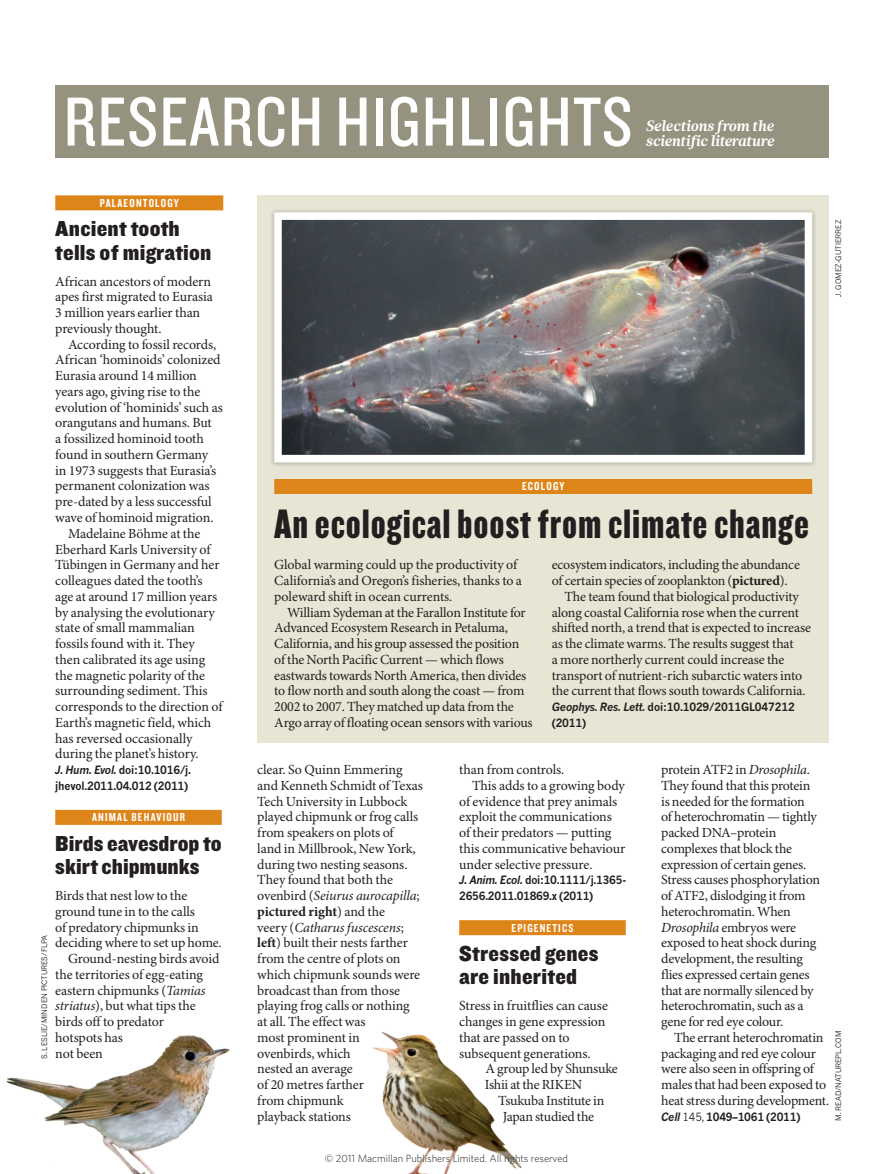
<style>
.page{position:relative;width:893px;height:1174px;background:#fff}
.page>*{position:absolute;margin:0;border:0;box-sizing:border-box;transform-origin:0 0}
.SECTION_HEADING_BOXE{font:72px "Knockout 29 Junior Ltweight";letter-spacing:.02em;color:#fff}
.BRIEFS_BOX_HEAD{font:42.75px "Knockout 69 Full Liteweight";letter-spacing:.02em;color:#231f20}
.RES_HIGH_HEAD_15{font:22.5px/23.7px "Knockout 71 Full Middlewt";letter-spacing:.01em;color:#231f20}
.t1{font:italic 700 15px/15px "Glosa Math";letter-spacing:-.005em;color:#fff}
.BODY_TEXT_R_L_INDENT{font:13.95px/15.8px "Minion Pro";letter-spacing:-.01em;color:#231f20}
.BODY_TEXT_R_L_1ST_PA{font:13.95px/15.8px "Minion Pro";letter-spacing:-.01em;color:#231f20}
.BRIEFS_SUBJECT_STRAP{font:12px "Knockout 49 Liteweight";letter-spacing:.1em;color:#fff}
.BRIEFS_PAPER{font:700 11.25px/15.8px "News Gothic MTOT";letter-spacing:-.02em;color:#231f20;scale:.95 1}
.t2{font:300 10.5px "Whitney";color:#231f20}
.PIC_CREDIT{font:7.5px "News Gothic MTOT";color:#231f20}
.s1{font-style:italic}
.s2{font-weight:700}
.s3{font-weight:400}
</style>
<div class="page">
<div style="left:257px;top:195px;width:572px;height:547px;background:#e7e5d4"></div>
<div style="left:269px;top:208px;width:547px;height:259px;background:#d6d4c5"></div>
<img style="left:283px;top:221px;width:520px;height:232px">
<div style="left:274px;top:212px;width:538px;height:250px;border:8px solid #fff"></div>
<div style="left:274px;top:479px;width:538px;height:15px;background:#dd8519"></div>
<img style="left:6px;top:1034px;width:224px;height:140px">
<img style="left:372px;top:1031px;width:150px;height:143px">
<div style="left:459px;top:920px;width:167px;height:15px;background:#dd8519"></div>
<div style="left:55px;top:810px;width:167px;height:15px;background:#dd8519"></div>
<div style="left:55px;top:195px;width:168px;height:15px;background:#dd8519"></div>
<div style="left:55px;top:85px;width:774px;height:72px;background:#95937f"></div>
<svg style="left:372px;top:1151px;width:150px;height:15px"></svg>
<p class="SECTION_HEADING_BOXE" style="left:64px;top:75px;width:570px">RESEARCH HIGHLIGHTS</p>
<p class="t1" style="left:646px;top:118px;width:130px">Selections from the scientific literature</p>
<p class="BRIEFS_SUBJECT_STRAP" style="left:100px;top:195px;width:80px">PALAEONTOLOGY</p>
<p class="RES_HIGH_HEAD_15" style="left:55px;top:216px;width:158px">Ancient tooth tells of migration</p>
<p class="BODY_TEXT_R_L_1ST_PA" style="left:55px;top:274px;width:159px">African ancestors of modern apes first migrated to Eurasia<br>3 million years earlier than previously thought.</p>
<p class="BODY_TEXT_R_L_INDENT" style="left:55px;top:337px;width:169px;text-indent:13px">According to fossil records,<br>African ‘hominoids’ colonized<br>Eurasia around 14 million years ago, giving rise to the evolution of ‘hominids’ such as orangutans and humans. But<br>a fossilized hominoid tooth found in southern Germany in 1973 suggests that Eurasia’s permanent colonization was pre-dated by a less successful wave of hominoid migration.</p>
<p class="BODY_TEXT_R_L_INDENT" style="left:55px;top:526px;width:169px;text-indent:13px">Madelaine Böhme at the<br>Eberhard Karls University of<br>Tübingen in Germany and her colleagues dated the tooth’s age at around 17 million years by analysing the evolutionary state of small mammalian fossils found with it. They then calibrated its age using the magnetic polarity of the surrounding sediment. This corresponds to the direction of<br>Earth’s magnetic field, which has reversed occasionally during the planet’s history.</p>
<p class="BRIEFS_PAPER" style="left:55px;top:762px;width:144px"><span class="s1">J. Hum. Evol.</span> doi:10.1016/j. jhevol.2011.04.012 (2011)</p>
<p class="BODY_TEXT_R_L_INDENT" style="left:257px;top:762px;width:167px">clear. So Quinn Emmering and Kenneth Schmidt of Texas<br>Tech University in Lubbock played chipmunk or frog calls from speakers on plots of<br>land in Millbrook, New York, during two nesting seasons.<br>They found that both the ovenbird (<span class="s1">Seiurus aurocapilla</span>; <span class="s2">pictured right</span>) and the<br>veery (<span class="s1">Catharus fuscescens</span>; <span class="s2">left</span>) built their nests farther from the centre of plots on which chipmunk sounds were broadcast than from those playing frog calls or nothing at all. The effect was<br>most prominent in<br>ovenbirds, which<br>nested an average<br>of 20 metres farther<br>from chipmunk<br>playback stations</p>
<p class="BODY_TEXT_R_L_INDENT" style="left:459px;top:762px;width:107px">than from controls.</p>
<p class="PIC_CREDIT" style="left:834px;top:296px;width:78px;rotate:-90deg">J. GOMEZ-GUTIERREZ</p>
<p class="BRIEFS_SUBJECT_STRAP" style="left:522px;top:479px;width:44px">ECOLOGY</p>
<p class="BRIEFS_BOX_HEAD" style="left:274px;top:497px;width:536px">An ecological boost from climate change</p>
<p class="BODY_TEXT_R_L_1ST_PA" style="left:274px;top:557px;width:249px">Global warming could up the productivity of<br>California’s and Oregon’s fisheries, thanks to a poleward shift in ocean currents.</p>
<p class="BODY_TEXT_R_L_INDENT" style="left:274px;top:605px;width:260px;text-indent:13px">William Sydeman at the Farallon Institute for Advanced Ecosystem Research in Petaluma, California, and his group assessed the position of the North Pacific Current — which flows eastwards towards North America, then divides to flow north and south along the coast — from 2002 to 2007. They matched up data from the Argo array of floating ocean sensors with various</p>
<p class="BODY_TEXT_R_L_INDENT" style="left:552px;top:557px;width:250px">ecosystem indicators, including the abundance of certain species of zooplankton (<span class="s2">pictured</span>).</p>
<p class="BODY_TEXT_R_L_INDENT" style="left:552px;top:589px;width:261px;text-indent:13px">The team found that biological productivity along coastal California rose when the current shifted north, a trend that is expected to increase as the climate warms. The results suggest that<br>a more northerly current could increase the transport of nutrient-rich subarctic waters into the current that flows south towards California.</p>
<p class="BRIEFS_PAPER" style="left:552px;top:699px;width:257px"><span class="s1">Geophys. Res. Lett.</span> doi:10.1029/2011GL047212 (2011)</p>
<p class="BODY_TEXT_R_L_INDENT" style="left:661px;top:762px;width:160px">protein ATF2 in <span class="s1">Drosophila</span>.<br>They found that this protein is needed for the formation<br>of heterochromatin — tightly packed DNA–protein complexes that block the expression of certain genes.<br>Stress causes phosphorylation of ATF2, dislodging it from heterochromatin. When<br><span class="s1">Drosophila</span> embryos were exposed to heat shock during development, the resulting flies expressed certain genes that are normally silenced by heterochromatin, such as a gene for red eye colour.</p>
<p class="BODY_TEXT_R_L_INDENT" style="left:661px;top:1030px;width:169px;text-indent:13px">The errant heterochromatin packaging and red eye colour were also seen in offspring of males that had been exposed to heat stress during development.</p>
<p class="BRIEFS_PAPER" style="left:661px;top:1108px;width:148px"><span class="s1">Cell</span> <span class="s3">145,</span> 1049–1061 (2011)</p>
<p class="BODY_TEXT_R_L_INDENT" style="left:459px;top:778px;width:168px;text-indent:13px">This adds to a growing body of evidence that prey animals exploit the communications of their predators — putting this communicative behaviour under selective pressure.</p>
<p class="BRIEFS_PAPER" style="left:459px;top:872px;width:177px"><span class="s1">J. Anim. Ecol.</span> doi:10.1111/j.1365-<br>2656.2011.01869.x (2011)</p>
<p class="BRIEFS_SUBJECT_STRAP" style="left:92px;top:809px;width:94px">ANIMAL BEHAVIOUR</p>
<p class="RES_HIGH_HEAD_15" style="left:55px;top:830px;width:168px">Birds eavesdrop to skirt chipmunks</p>
<p class="BODY_TEXT_R_L_1ST_PA" style="left:55px;top:888px;width:168px">Birds that nest low to the ground tune in to the calls<br>of predatory chipmunks in deciding where to set up home.</p>
<p class="BODY_TEXT_R_L_INDENT" style="left:55px;top:951px;width:166px;text-indent:13px">Ground-nesting birds avoid the territories of egg-eating eastern chipmunks (<span class="s1">Tamias striatus</span>), but what tips the birds off to predator<br>hotspots has<br>not been</p>
<p class="BRIEFS_SUBJECT_STRAP" style="left:512px;top:920px;width:63px">EPIGENETICS</p>
<p class="RES_HIGH_HEAD_15" style="left:459px;top:940px;width:141px">Stressed genes are inherited</p>
<p class="BODY_TEXT_R_L_1ST_PA" style="left:459px;top:998px;width:150px">Stress in fruitflies can cause changes in gene expression that are passed on to subsequent generations.</p>
<p class="BODY_TEXT_R_L_INDENT" style="left:485px;top:1061px;width:134px">A group led by Shunsuke</p>
<p class="BODY_TEXT_R_L_INDENT" style="left:485px;top:1077px;width:99px">Ishii at the RIKEN</p>
<p class="BODY_TEXT_R_L_INDENT" style="left:498px;top:1093px;width:108px">Tsukuba Institute in</p>
<p class="BODY_TEXT_R_L_INDENT" style="left:503px;top:1109px;width:93px">Japan studied the</p>
<p class="PIC_CREDIT" style="left:40px;top:1058px;width:125px;rotate:-90deg">S. LESLIE/MINDEN PICTURES/FLPA</p>
<p class="PIC_CREDIT" style="left:834px;top:1120px;width:91px;rotate:-90deg">M. READ/NATUREPL.COM</p>
<p class="t2" style="left:325px;top:1151px;width:245px">© 2011 Macmillan Publishers Limited. All rights reserved</p>
</div>
